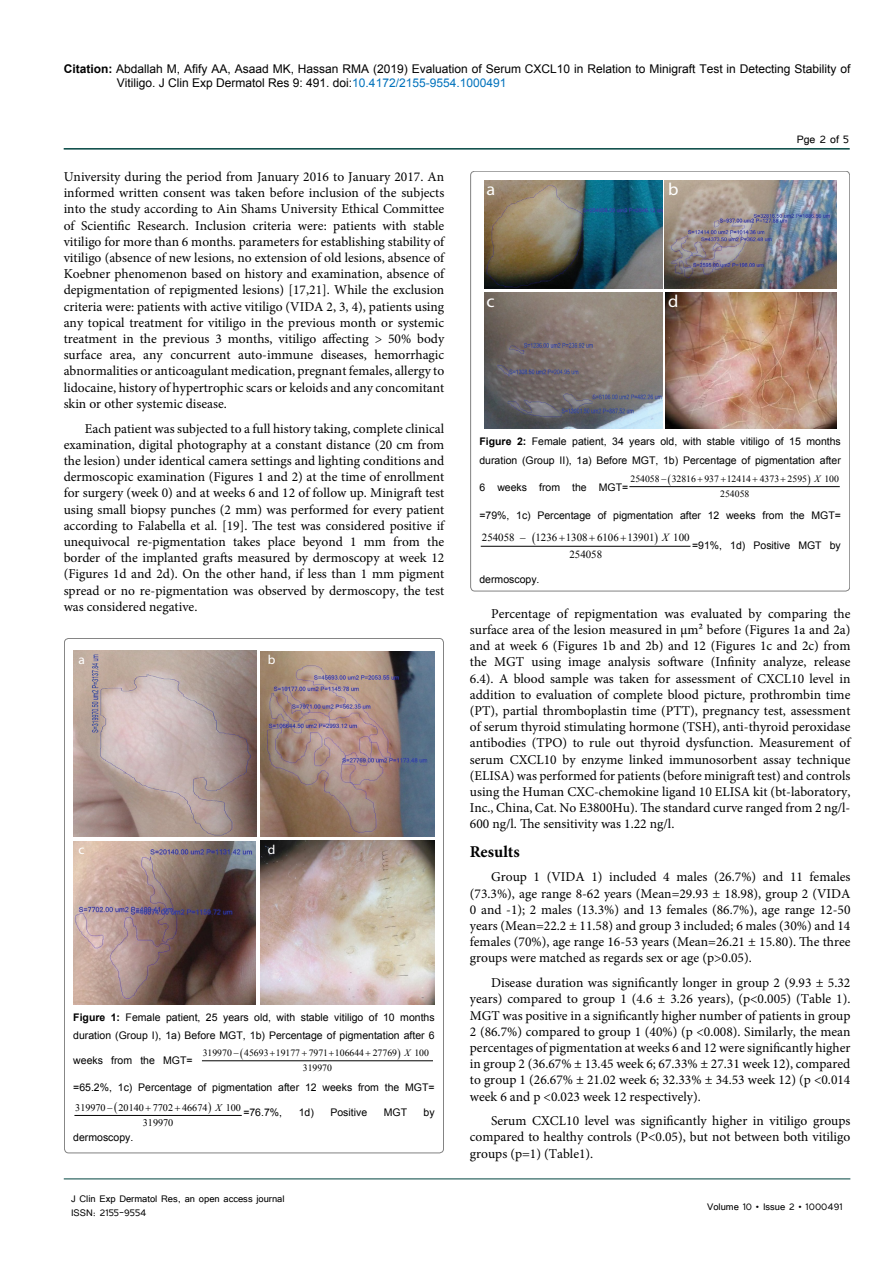
<style>
.page{position:relative;width:893px;height:1263px;background:#fff}
.page>*{position:absolute;margin:0;border:0;box-sizing:border-box;transform-origin:0 0}
.t1{font:17.4px "Myriad Pro";color:#fff;scale:1.05 1}
.t2{font:700 16.5px "Minion Pro";color:#000}
.t3{font:13.5px/16.2px "Minion Pro";color:#000;text-align:justify}
.t4{font:13.5px "Tunga";color:#000}
.t5{font:13.05px "Myriad Pro";color:#fff}
.t6{font:12px/14.4px "Arial";color:#000}
.t7{font:12px/14.4px "Tunga";color:#000}
.t8{font:10.95px "Times New Roman";color:#000}
.t9{font:10.5px/18.6px "Arial";color:#000}
.t10{font:10.05px "Times New Roman";color:#000}
.t11{font:9.6px "Times New Roman";color:#000}
.s1{font-weight:700}
.s2{color:#0072bc}
.s3{font-style:italic}
</style>
<div class="page">
<hr style="left:64px;top:148px;width:786px;height:2px;background:#004440">
<hr style="left:64px;top:1179px;width:786px;height:1px;background:#004440">
<img style="left:73px;top:651px;width:184px;height:185px">
<img style="left:260px;top:841px;width:175px;height:163px">
<img style="left:260px;top:651px;width:174px;height:185px">
<img style="left:73px;top:841px;width:182px;height:163px">
<hr style="left:202px;top:1060px;width:230px;height:1px;background:#000">
<hr style="left:75px;top:1115px;width:166px;height:1px;background:#000">
<img style="left:485px;top:180px;width:177px;height:108px">
<img style="left:664px;top:180px;width:173px;height:108px">
<img style="left:485px;top:292px;width:178px;height:137px">
<img style="left:665px;top:292px;width:172px;height:137px">
<hr style="left:630px;top:486px;width:209px;height:1px;background:#000">
<hr style="left:481px;top:546px;width:209px;height:1px;background:#000">
<p class="t6" style="left:117px;top:61px;width:735px;text-indent:-53px"><span class="s1">Citation:</span> Abdallah M, Afify AA, Asaad MK, Hassan RMA (2019) Evaluation of Serum CXCL10 in Relation to Minigraft Test in Detecting Stability of<br>Vitiligo. J Clin Exp Dermatol Res 9: 491. doi:<span class="s2">10.4172/2155-9554.1000491</span></p>
<p class="t3" style="left:64px;top:169px;width:382px">University during the period from January 2016 to January 2017. An informed written consent was taken before inclusion of the subjects into the study according to Ain Shams University Ethical Committee of Scientific Research. Inclusion criteria were: patients with stable vitiligo for more than 6 months. parameters for establishing stability of vitiligo (absence of new lesions, no extension of old lesions, absence of Koebner phenomenon based on history and examination, absence of depigmentation of repigmented lesions) [17,21]. While the exclusion criteria were: patients with active vitiligo (VIDA 2, 3, 4), patients using any topical treatment for vitiligo in the previous month or systemic treatment in the previous 3 months, vitiligo affecting &gt; 50% body surface area, any concurrent auto-immune diseases, hemorrhagic abnormalities or anticoagulant medication, pregnant females, allergy to lidocaine, history of hypertrophic scars or keloids and any concomitant skin or other systemic disease.</p>
<p class="t3" style="left:64px;top:420px;width:382px;text-indent:21px">Each patient was subjected to a full history taking, complete clinical examination, digital photography at a constant distance (20 cm from the lesion) under identical camera settings and lighting conditions and dermoscopic examination (Figures 1 and 2) at the time of enrollment for surgery (week 0) and at weeks 6 and 12 of follow up. Minigraft test using small biopsy punches (2 mm) was performed for every patient according to Falabella et al. [19]. The test was considered positive if unequivocal re-pigmentation takes place beyond 1 mm from the border of the implanted grafts measured by dermoscopy at week 12 (Figures 1d and 2d). On the other hand, if less than 1 mm pigment spread or no re-pigmentation was observed by dermoscopy, the test was considered negative.</p>
<p class="t5" style="left:79px;top:652px;width:8px">a</p>
<p class="t5" style="left:268px;top:652px;width:9px">b</p>
<p class="t5" style="left:79px;top:842px;width:8px">c</p>
<p class="t5" style="left:268px;top:842px;width:9px">d</p>
<p class="t9" style="left:73px;top:1008px;width:363px"><span class="s1">Figure 1:</span> Female patient, 25 years old, with stable vitiligo of 10 months duration (Group I), 1a) Before MGT, 1b) Percentage of pigmentation after 6</p>
<p class="t9" style="left:73px;top:1051px;width:121px">weeks from the MGT=</p>
<p class="t11" style="left:203px;top:1047px;width:196px">319970 – 45693 19177 7971 106644 27769</p>
<p class="t11" style="left:405px;top:1047px;width:26px"><span class="s3">X</span> 100</p>
<p class="t11" style="left:303px;top:1061px;width:31px">319970</p>
<p class="t9" style="left:73px;top:1078px;width:363px">=65.2%, 1c) Percentage of pigmentation after 12 weeks from the MGT=</p>
<p class="t10" style="left:75px;top:1101px;width:39px">319970 −</p>
<p class="t10" style="left:119px;top:1101px;width:91px">20140 7702 46674</p>
<p class="t10" style="left:215px;top:1101px;width:27px"><span class="s3">X</span> 100</p>
<p class="t10" style="left:143px;top:1116px;width:32px">319970</p>
<p class="t9" style="left:243px;top:1103px;width:40px">=76.7%,</p>
<p class="t9" style="left:299px;top:1103px;width:70px">1d) Positive</p>
<p class="t9" style="left:384px;top:1103px;width:25px">MGT</p>
<p class="t9" style="left:424px;top:1103px;width:13px">by</p>
<p class="t9" style="left:73px;top:1128px;width:62px">dermoscopy.</p>
<p class="t7" style="left:71px;top:1190px;width:215px">J Clin Exp Dermatol Res, an open access journal<br>ISSN: 2155-9554</p>
<p class="t1" style="left:486px;top:179px;width:10px">a</p>
<p class="t1" style="left:668px;top:179px;width:11px">b</p>
<p class="t1" style="left:486px;top:290px;width:9px">c</p>
<p class="t1" style="left:668px;top:290px;width:11px">d</p>
<p class="t4" style="left:797px;top:131px;width:54px">Pge 2 of 5</p>
<p class="t9" style="left:479px;top:432px;width:363px"><span class="s1">Figure 2:</span> Female patient, 34 years old, with stable vitiligo of 15 months duration (Group II), 1a) Before MGT, 1b) Percentage of pigmentation after</p>
<p class="t9" style="left:479px;top:478px;width:150px">6 weeks from the MGT=</p>
<p class="t11" style="left:630px;top:472px;width:178px">254058 – 32816 937 12414 4373 2595</p>
<p class="t11" style="left:814px;top:472px;width:26px"><span class="s3">X</span> 100</p>
<p class="t11" style="left:720px;top:487px;width:31px">254058</p>
<p class="t9" style="left:479px;top:506px;width:363px">=79%, 1c) Percentage of pigmentation after 12 weeks from the MGT=</p>
<p class="t8" style="left:482px;top:530px;width:174px">254058 – 1236 1308 6106 13901</p>
<p class="t8" style="left:662px;top:530px;width:29px"><span class="s3">X</span> 100</p>
<p class="t8" style="left:569px;top:546px;width:34px">254058</p>
<p class="t9" style="left:692px;top:536px;width:150px">=91%, 1d) Positive MGT by</p>
<p class="t9" style="left:479px;top:570px;width:62px">dermoscopy.</p>
<p class="t3" style="left:470px;top:605px;width:382px;text-indent:21px">Percentage of repigmentation was evaluated by comparing the surface area of the lesion measured in µm² before (Figures 1a and 2a) and at week 6 (Figures 1b and 2b) and 12 (Figures 1c and 2c) from the MGT using image analysis software (Infinity analyze, release 6.4). A blood sample was taken for assessment of CXCL10 level in addition to evaluation of complete blood picture, prothrombin time (PT), partial thromboplastin time (PTT), pregnancy test, assessment of serum thyroid stimulating hormone (TSH), anti-thyroid peroxidase antibodies (TPO) to rule out thyroid dysfunction. Measurement of serum CXCL10 by enzyme linked immunosorbent assay technique (ELISA) was performed for patients (before minigraft test) and controls using the Human CXC-chemokine ligand 10 ELISA kit (bt-laboratory, Inc., China, Cat. No E3800Hu). The standard curve ranged from 2 ng/l-600 ng/l. The sensitivity was 1.22 ng/l.</p>
<p class="t2" style="left:470px;top:840px;width:51px">Results</p>
<p class="t3" style="left:470px;top:869px;width:382px;text-indent:21px">Group 1 (VIDA 1) included 4 males (26.7%) and 11 females (73.3%), age range 8-62 years (Mean=29.93 ± 18.98), group 2 (VIDA 0 and -1); 2 males (13.3%) and 13 females (86.7%), age range 12-50 years (Mean=22.2 ± 11.58) and group 3 included; 6 males (30%) and 14 females (70%), age range 16-53 years (Mean=26.21 ± 15.80). The three groups were matched as regards sex or age (p&gt;0.05).</p>
<p class="t3" style="left:470px;top:975px;width:382px;text-indent:21px">Disease duration was significantly longer in group 2 (9.93 ± 5.32 years) compared to group 1 (4.6 ± 3.26 years), (p&lt;0.005) (Table 1).<br>MGT was positive in a significantly higher number of patients in group 2 (86.7%) compared to group 1 (40%) (p &lt;0.008). Similarly, the mean percentages of pigmentation at weeks 6 and 12 were significantly higher in group 2 (36.67% ± 13.45 week 6; 67.33% ± 27.31 week 12), compared to group 1 (26.67% ± 21.02 week 6; 32.33% ± 34.53 week 12) (p &lt;0.014 week 6 and p &lt;0.023 week 12 respectively).</p>
<p class="t3" style="left:470px;top:1113px;width:382px;text-indent:21px">Serum CXCL10 level was significantly higher in vitiligo groups compared to healthy controls (P&lt;0.05), but not between both vitiligo groups (p=1) (Table1).</p>
<p class="t7" style="left:707px;top:1199px;width:137px">Volume 10 • Issue 2 • 1000491</p>
</div>
